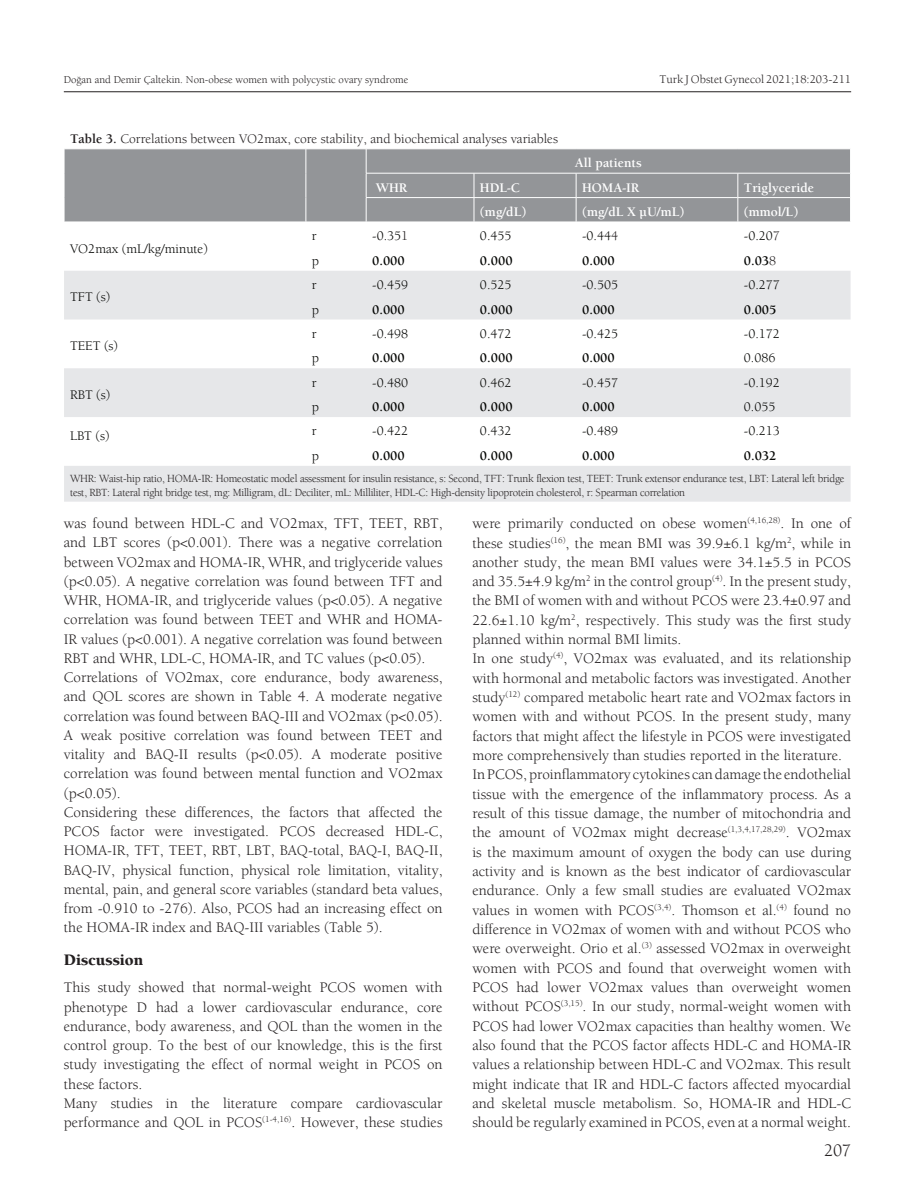
<style>
.page{position:relative;width:915px;height:1191px;background:#fff}
.page>*{position:absolute;margin:0;border:0;box-sizing:border-box;transform-origin:0 0}
.t1{font:18px "Berkeley";color:#231f20}
.t2{font:900 16.5px "Berkeley";color:#231f20}
.t3{font:15px/19.4px "Berkeley";color:#231f20}
.t4{font:13.5px "Berkeley";color:#040503}
.t5{font:700 13.5px "Berkeley";color:#040503}
.t6{font:13.5px "Berkeley";color:#231f20}
.t7{font:700 13.5px "Berkeley";color:#fff}
.t8{font:12px "Berkeley";color:#231f20}
.t9{font:11.25px/13.5px "Berkeley";letter-spacing:-.02em;color:#231f20}
.t10{font:10.8px "Berkeley";color:#231f20}
.s1{font-weight:700}
.s2{color:#231f20}
.s3{font-weight:400;color:#231f20}
</style>
<div class="page">
<hr style="left:64px;top:91px;width:786px;height:1px;background:#231f20">
<div style="left:65px;top:149px;width:785px;height:73px;background:#939598"></div>
<svg style="left:64px;top:271px;width:786px;height:230px;fill:#e6e7e9"></svg>
<hr style="left:366px;top:173px;width:108px;height:1px;background:#fff">
<hr style="left:474px;top:173px;width:102px;height:1px;background:#fff">
<hr style="left:576px;top:173px;width:161px;height:1px;background:#fff">
<hr style="left:737px;top:173px;width:113px;height:1px;background:#fff">
<svg style="left:305px;top:149px;width:1px;height:73px"></svg>
<hr style="left:366px;top:197px;width:108px;height:1px;background:#fff">
<svg style="left:366px;top:149px;width:1px;height:73px"></svg>
<hr style="left:474px;top:197px;width:102px;height:1px;background:#fff">
<svg style="left:473px;top:173px;width:1px;height:49px"></svg>
<hr style="left:576px;top:197px;width:161px;height:1px;background:#fff">
<svg style="left:575px;top:173px;width:1px;height:49px"></svg>
<hr style="left:737px;top:197px;width:113px;height:1px;background:#fff">
<svg style="left:737px;top:173px;width:1px;height:49px"></svg>
<svg style="left:64px;top:149px;width:1px;height:73px"></svg>
<p class="t10" style="left:64px;top:73px;width:346px">Doğan and Demir Çaltekin. Non-obese women with polycystic ovary syndrome</p>
<p class="t8" style="left:659px;top:72px;width:193px">Turk J Obstet Gynecol 2021;18:203-211</p>
<p class="t6" style="left:70px;top:130px;width:489px"><span class="s1">Table 3.</span> Correlations between VO2max, core stability, and biochemical analyses variables</p>
<p class="t7" style="left:574px;top:155px;width:68px">All patients</p>
<p class="t4" style="left:70px;top:240px;width:139px">VO2max (mL/kg/minute)</p>
<p class="t4" style="left:70px;top:289px;width:42px">TFT (s)</p>
<p class="t4" style="left:70px;top:338px;width:49px">TEET (s)</p>
<p class="t4" style="left:70px;top:386px;width:42px">RBT (s)</p>
<p class="t7" style="left:375px;top:179px;width:33px">WHR</p>
<p class="t7" style="left:480px;top:179px;width:42px">HDL-C</p>
<p class="t7" style="left:582px;top:179px;width:59px">HOMA-IR</p>
<p class="t7" style="left:743px;top:179px;width:72px">Triglyceride</p>
<p class="t7" style="left:480px;top:204px;width:48px">(mg/dL)</p>
<p class="t7" style="left:582px;top:204px;width:104px">(mg/dL X μU/mL)</p>
<p class="t7" style="left:743px;top:204px;width:56px">(mmol/L)</p>
<p class="t4" style="left:312px;top:228px;width:6px">r</p>
<p class="t4" style="left:372px;top:228px;width:38px">-0.35<span class="s2">1</span></p>
<p class="t4" style="left:480px;top:228px;width:33px">0.455</p>
<p class="t4" style="left:582px;top:228px;width:38px">-0.44<span class="s2">4</span></p>
<p class="t4" style="left:743px;top:228px;width:38px">-0.20<span class="s2">7</span></p>
<p class="t4" style="left:312px;top:252px;width:9px">p</p>
<p class="t5" style="left:372px;top:252px;width:34px">0.000</p>
<p class="t5" style="left:480px;top:252px;width:34px">0.000</p>
<p class="t5" style="left:582px;top:252px;width:34px">0.000</p>
<p class="t5" style="left:743px;top:252px;width:34px">0.03<span class="s3">8</span></p>
<p class="t4" style="left:312px;top:277px;width:6px">r</p>
<p class="t4" style="left:372px;top:277px;width:38px">-0.459</p>
<p class="t4" style="left:480px;top:277px;width:33px">0.525</p>
<p class="t4" style="left:582px;top:277px;width:38px">-0.505</p>
<p class="t4" style="left:743px;top:277px;width:38px">-0.277</p>
<p class="t4" style="left:312px;top:301px;width:9px">p</p>
<p class="t5" style="left:372px;top:301px;width:34px">0.000</p>
<p class="t5" style="left:480px;top:301px;width:34px">0.000</p>
<p class="t5" style="left:582px;top:301px;width:34px">0.000</p>
<p class="t5" style="left:743px;top:301px;width:34px">0.005</p>
<p class="t4" style="left:312px;top:325px;width:6px">r</p>
<p class="t4" style="left:372px;top:325px;width:38px">-0.498</p>
<p class="t4" style="left:480px;top:325px;width:33px">0.472</p>
<p class="t4" style="left:582px;top:325px;width:38px">-0.425</p>
<p class="t4" style="left:743px;top:325px;width:38px">-0.172</p>
<p class="t4" style="left:312px;top:350px;width:9px">p</p>
<p class="t5" style="left:372px;top:350px;width:34px">0.000</p>
<p class="t5" style="left:480px;top:350px;width:34px">0.000</p>
<p class="t5" style="left:582px;top:350px;width:34px">0.000</p>
<p class="t4" style="left:743px;top:350px;width:33px">0.086</p>
<p class="t4" style="left:312px;top:374px;width:6px">r</p>
<p class="t4" style="left:372px;top:374px;width:38px">-0.480</p>
<p class="t4" style="left:480px;top:374px;width:33px">0.462</p>
<p class="t4" style="left:582px;top:374px;width:38px">-0.457</p>
<p class="t4" style="left:743px;top:374px;width:38px">-0.192</p>
<p class="t4" style="left:312px;top:399px;width:9px">p</p>
<p class="t5" style="left:372px;top:399px;width:34px">0.000</p>
<p class="t5" style="left:480px;top:399px;width:34px">0.000</p>
<p class="t5" style="left:582px;top:399px;width:34px">0.000</p>
<p class="t4" style="left:743px;top:399px;width:33px">0.055</p>
<p class="t4" style="left:70px;top:427px;width:41px">LBT (s)</p>
<p class="t4" style="left:312px;top:423px;width:6px">r</p>
<p class="t4" style="left:372px;top:423px;width:38px">-0.422</p>
<p class="t4" style="left:480px;top:423px;width:33px">0.432</p>
<p class="t4" style="left:582px;top:423px;width:38px">-0.489</p>
<p class="t4" style="left:743px;top:423px;width:38px">-0.213</p>
<p class="t4" style="left:312px;top:447px;width:9px">p</p>
<p class="t5" style="left:372px;top:447px;width:34px">0.000</p>
<p class="t5" style="left:480px;top:447px;width:34px">0.000</p>
<p class="t5" style="left:582px;top:447px;width:34px">0.000</p>
<p class="t5" style="left:743px;top:447px;width:34px">0.032</p>
<p class="t9" style="left:70px;top:472px;width:775px">WHR: Waist-hip ratio, HOMA-IR: Homeostatic model assessment for insulin resistance, s: Second, TFT: Trunk flexion test, TEET: Trunk extensor endurance test, LBT: Lateral left bridge test, RBT: Lateral right bridge test, mg: Milligram, dL: Deciliter, mL: Milliliter, HDL-C: High-density lipoprotein cholesterol, r: Spearman correlation</p>
<p class="t3" style="left:64px;top:513px;width:380px">was found between HDL-C and VO2max, TFT, TEET, RBT, and LBT scores (p&lt;0.001). There was a negative correlation between VO2max and HOMA-IR, WHR, and triglyceride values (p&lt;0.05). A negative correlation was found between TFT and WHR, HOMA-IR, and triglyceride values (p&lt;0.05). A negative correlation was found between TEET and WHR and HOMA-IR values (p&lt;0.001). A negative correlation was found between RBT and WHR, LDL-C, HOMA-IR, and TC values (p&lt;0.05).<br>Correlations of VO2max, core endurance, body awareness, and QOL scores are shown in Table 4. A moderate negative correlation was found between BAQ-III and VO2max (p&lt;0.05).<br>A weak positive correlation was found between TEET and vitality and BAQ-II results (p&lt;0.05). A moderate positive correlation was found between mental function and VO2max (p&lt;0.05).<br>Considering these differences, the factors that affected the PCOS factor were investigated. PCOS decreased HDL-C, HOMA-IR, TFT, TEET, RBT, LBT, BAQ-total, BAQ-I, BAQ-II, BAQ-IV, physical function, physical role limitation, vitality, mental, pain, and general score variables (standard beta values, from -0.910 to -276). Also, PCOS had an increasing effect on the HOMA-IR index and BAQ-III variables (Table 5).</p>
<p class="t2" style="left:64px;top:949px;width:81px">Discussion</p>
<p class="t3" style="left:64px;top:977px;width:380px">This study showed that normal-weight PCOS women with phenotype D had a lower cardiovascular endurance, core endurance, body awareness, and QOL than the women in the control group. To the best of our knowledge, this is the first study investigating the effect of normal weight in PCOS on these factors.<br>Many studies in the literature compare cardiovascular performance and QOL in PCOS<sup>(1-4,16)</sup>. However, these studies</p>
<p class="t3" style="left:472px;top:513px;width:380px">were primarily conducted on obese women<sup>(4,16,28)</sup>. In one of these studies<sup>(16)</sup>, the mean BMI was 39.9±6.1 kg/m<sup>2</sup>, while in another study, the mean BMI values were 34.1±5.5 in PCOS and 35.5±4.9 kg/m<sup>2</sup> in the control group<sup>(4)</sup>. In the present study, the BMI of women with and without PCOS were 23.4±0.97 and 22.6±1.10 kg/m<sup>2</sup>, respectively. This study was the first study planned within normal BMI limits.<br>In one study<sup>(4)</sup>, VO2max was evaluated, and its relationship with hormonal and metabolic factors was investigated. Another study<sup>(12)</sup> compared metabolic heart rate and VO2max factors in women with and without PCOS. In the present study, many factors that might affect the lifestyle in PCOS were investigated more comprehensively than studies reported in the literature.<br>In PCOS, proinflammatory cytokines can damage the endothelial tissue with the emergence of the inflammatory process. As a result of this tissue damage, the number of mitochondria and the amount of VO2max might decrease<sup>(1,3,4,17,28,29)</sup>. VO2max is the maximum amount of oxygen the body can use during activity and is known as the best indicator of cardiovascular endurance. Only a few small studies are evaluated VO2max values in women with PCOS<sup>(3,4)</sup>. Thomson et al.<sup>(4)</sup> found no difference in VO2max of women with and without PCOS who were overweight. Orio et al.<sup>(3)</sup> assessed VO2max in overweight women with PCOS and found that overweight women with PCOS had lower VO2max values than overweight women without PCOS<sup>(3,15)</sup>. In our study, normal-weight women with PCOS had lower VO2max capacities than healthy women. We also found that the PCOS factor affects HDL-C and HOMA-IR values a relationship between HDL-C and VO2max. This result might indicate that IR and HDL-C factors affected myocardial and skeletal muscle metabolism. So, HOMA-IR and HDL-C should be regularly examined in PCOS, even at a normal weight.</p>
<p class="t1" style="left:823px;top:1139px;width:29px">207</p>
</div>
